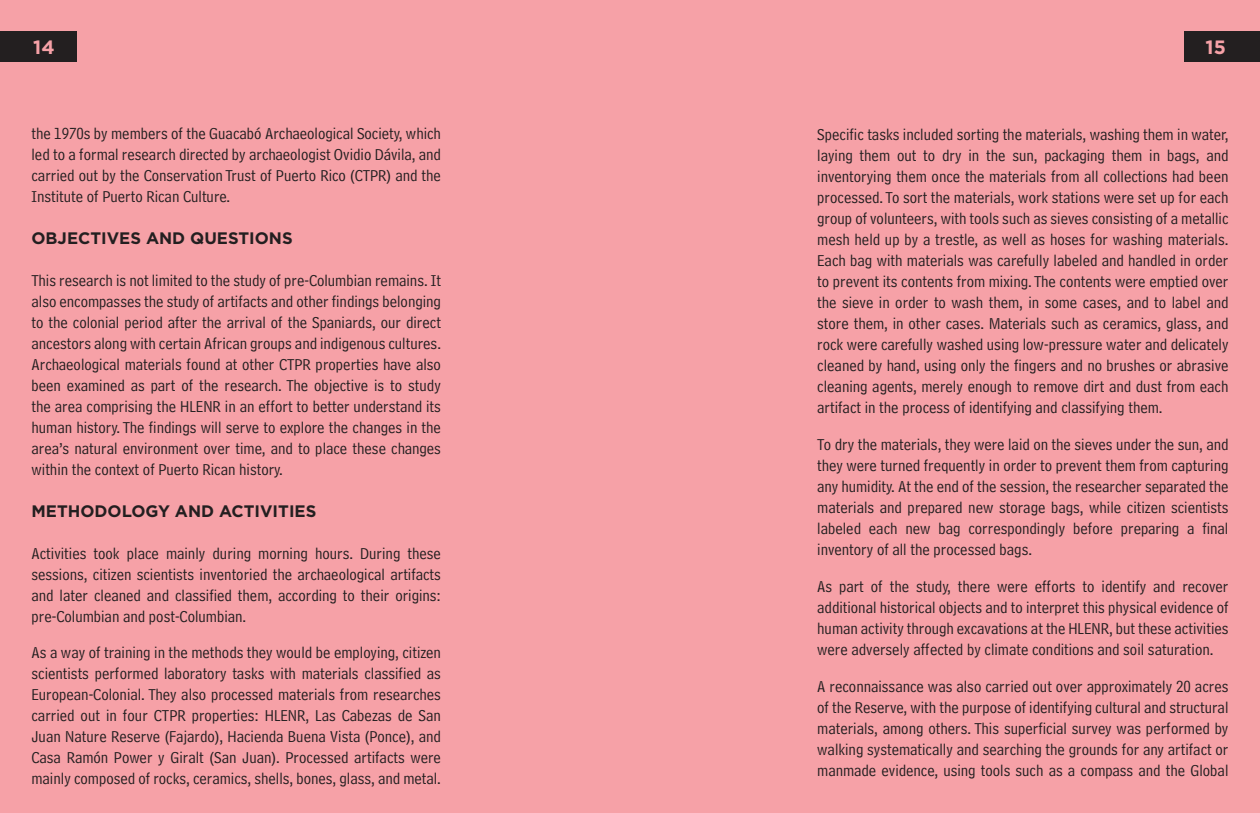
<style>
.page{position:relative;width:1260px;height:813px;background:#f6a1a7}
.page>*{position:absolute;margin:0;border:0;box-sizing:border-box;transform-origin:0 0}
.t1{font:700 19.25px "Gotham";color:#f6a1a7}
.parrafo_normal{font:16.62px/21px "Bell Centennial Std Address";color:#231f20;text-align:justify}
.parrafo_normal-2{font:700 16.62px "Gotham";color:#231f20}
</style>
<div class="page">
<div style="left:1184px;top:31px;width:76px;height:30px;background:#231f20"></div>
<div style="left:0;top:32px;width:76px;height:30px;background:#231f20"></div>
<p class="t1" style="left:33px;top:34px;width:23px">14</p>
<p class="t1" style="left:1206px;top:35px;width:22px">15</p>
<p class="parrafo_normal" style="left:32px;top:123px;width:411px">the 1970s by members of the Guacabó Archaeological Society, which led to a formal research directed by archaeologist Ovidio Dávila, and carried out by the Conservation Trust of Puerto Rico (CTPR) and the Institute of Puerto Rican Culture.</p>
<p class="parrafo_normal-2" style="left:32px;top:227px;width:263px">OBJECTIVES AND QUESTIONS</p>
<p class="parrafo_normal" style="left:32px;top:269px;width:411px">This research is not limited to the study of pre-Columbian remains. It also encompasses the study of artifacts and other findings belonging to the colonial period after the arrival of the Spaniards, our direct ancestors along with certain African groups and indigenous cultures.<br>Archaeological materials found at other CTPR properties have also been examined as part of the research. The objective is to study the area comprising the HLENR in an effort to better understand its human history. The findings will serve to explore the changes in the area’s natural environment over time, and to place these changes within the context of Puerto Rican history.</p>
<p class="parrafo_normal-2" style="left:32px;top:500px;width:286px">METHODOLOGY AND ACTIVITIES</p>
<p class="parrafo_normal" style="left:32px;top:542px;width:411px">Activities took place mainly during morning hours. During these sessions, citizen scientists inventoried the archaeological artifacts and later cleaned and classified them, according to their origins: pre-Columbian and post-Columbian.</p>
<p class="parrafo_normal" style="left:32px;top:642px;width:411px">As a way of training in the methods they would be employing, citizen scientists performed laboratory tasks with materials classified as European-Colonial. They also processed materials from researches carried out in four CTPR properties: HLENR, Las Cabezas de San Juan Nature Reserve (Fajardo), Hacienda Buena Vista (Ponce), and Casa Ramón Power y Giralt (San Juan). Processed artifacts were mainly composed of rocks, ceramics, shells, bones, glass, and metal.</p>
<p class="parrafo_normal" style="left:817px;top:124px;width:413px">Specific tasks included sorting the materials, washing them in water, laying them out to dry in the sun, packaging them in bags, and inventorying them once the materials from all collections had been processed. To sort the materials, work stations were set up for each group of volunteers, with tools such as sieves consisting of a metallic mesh held up by a trestle, as well as hoses for washing materials.<br>Each bag with materials was carefully labeled and handled in order to prevent its contents from mixing. The contents were emptied over the sieve in order to wash them, in some cases, and to label and store them, in other cases. Materials such as ceramics, glass, and rock were carefully washed using low-pressure water and delicately cleaned by hand, using only the fingers and no brushes or abrasive cleaning agents, merely enough to remove dirt and dust from each artifact in the process of identifying and classifying them.</p>
<p class="parrafo_normal" style="left:817px;top:434px;width:413px">To dry the materials, they were laid on the sieves under the sun, and they were turned frequently in order to prevent them from capturing any humidity. At the end of the session, the researcher separated the materials and prepared new storage bags, while citizen scientists labeled each new bag correspondingly before preparing a final inventory of all the processed bags.</p>
<p class="parrafo_normal" style="left:817px;top:576px;width:413px">As part of the study, there were efforts to identify and recover additional historical objects and to interpret this physical evidence of human activity through excavations at the HLENR, but these activities were adversely affected by climate conditions and soil saturation.</p>
<p class="parrafo_normal" style="left:817px;top:675px;width:413px">A reconnaissance was also carried out over approximately 20 acres of the Reserve, with the purpose of identifying cultural and structural materials, among others. This superficial survey was performed by walking systematically and searching the grounds for any artifact or manmade evidence, using tools such as a compass and the Global</p>
</div>
